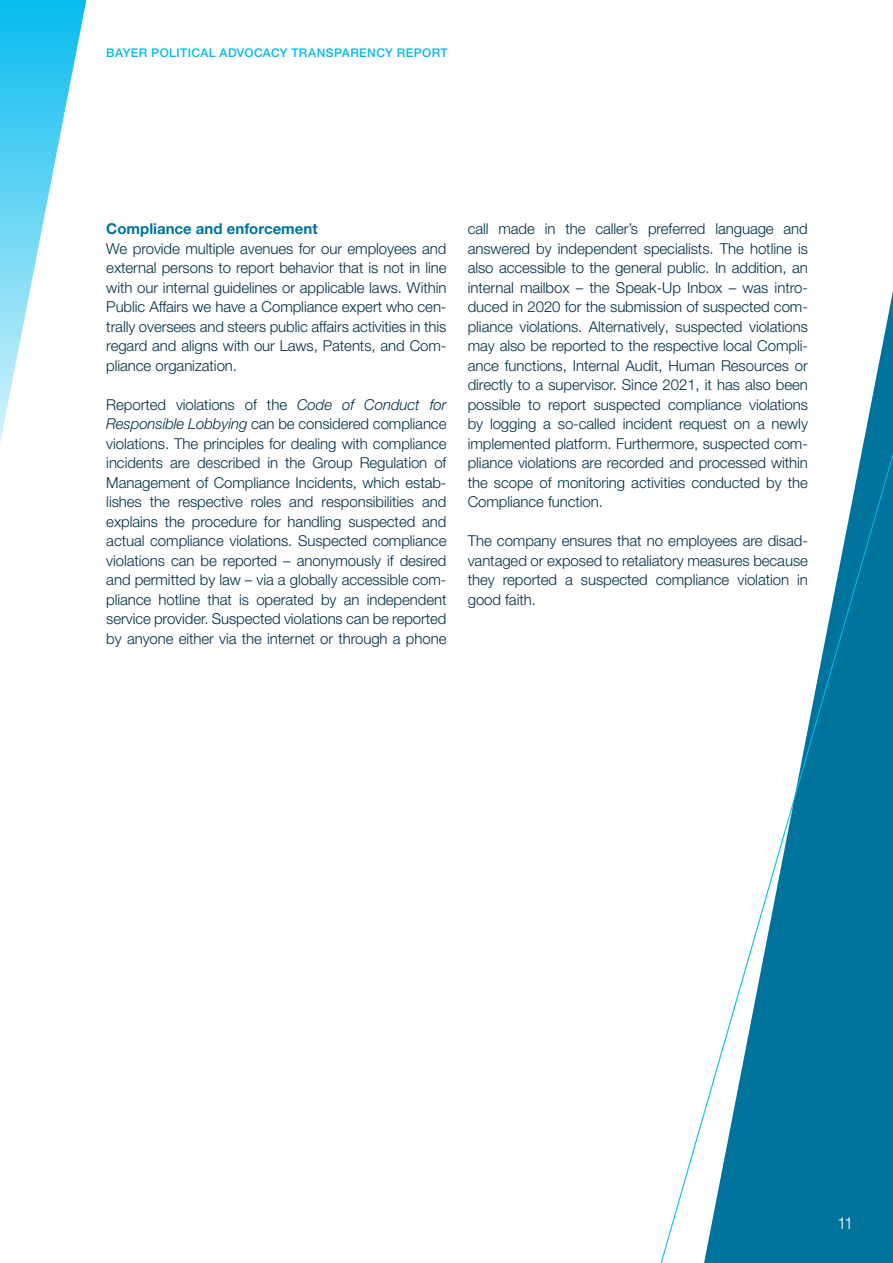
<style>
.page{position:relative;width:893px;height:1263px;background:#fff}
.page>*{position:absolute;margin:0;border:0;box-sizing:border-box;transform-origin:0 0}
.t1{font:300 16.5px "Helvetica Neue LT Pro";color:#fff}
.t2{font:300 15px/19.5px "Helvetica Neue LT Pro";letter-spacing:-.005em;color:#002e46;text-align:justify}
.t3{font:700 15px "Helvetica Neue LT Pro";color:#00739d}
.t4{font:500 12px "Helvetica Neue LT Pro";letter-spacing:.035em;color:#00baee}
.s1{font-style:italic}
</style>
<div class="page">
<svg style="left:0;top:0;width:87px;height:443px"></svg>
<svg style="left:660px;top:291px;width:233px;height:972px"></svg>
<p class="t4" style="left:106px;top:46px;width:343px">BAYER POLITICAL ADVOCACY TRANSPARENCY REPORT</p>
<p class="t3" style="left:106px;top:219px;width:213px">Compliance and enforcement</p>
<p class="t2" style="left:106px;top:238px;width:342px">We provide multiple avenues for our employees and external persons to report behavior that is not in line with our internal guidelines or applicable laws. Within Public Affairs we have a Compliance expert who cen&shy;trally oversees and steers public affairs activities in this regard and aligns with our Laws, Patents, and Com&shy;pliance organization.</p>
<p class="t2" style="left:106px;top:394px;width:342px">Reported violations of the <span class="s1">Code of Conduct for Responsible Lobbying</span> can be considered compliance violations. The principles for dealing with compliance incidents are described in the Group Regulation of Management of Compliance Incidents, which estab&shy;lishes the respective roles and responsibilities and explains the procedure for handling suspected and actual compliance violations. Suspected compliance violations can be reported – anonymously if desired and permitted by law – via a globally accessible com&shy;pliance hotline that is operated by an independent service provider. Suspected violations can be reported by anyone either via the internet or through a phone</p>
<p class="t2" style="left:468px;top:219px;width:342px">call made in the caller’s preferred language and answered by independent specialists. The hotline is also accessible to the general public. In addition, an internal mailbox – the Speak-Up Inbox – was intro&shy;duced in 2020 for the submission of suspected com&shy;pliance violations. Alternatively, suspected violations may also be reported to the respective local Compli&shy;ance functions, Internal Audit, Human Resources or directly to a supervisor. Since 2021, it has also been possible to report suspected compliance violations by logging a so-called incident request on a newly implemented platform. Furthermore, suspected com&shy;pliance violations are recorded and processed within the scope of monitoring activities conducted by the Compliance function.</p>
<p class="t2" style="left:468px;top:531px;width:342px">The company ensures that no employees are disad&shy;vantaged or exposed to retaliatory measures because they reported a suspected compliance violation in good faith.</p>
<p class="t1" style="left:837px;top:1213px;width:18px">11</p>
</div>
